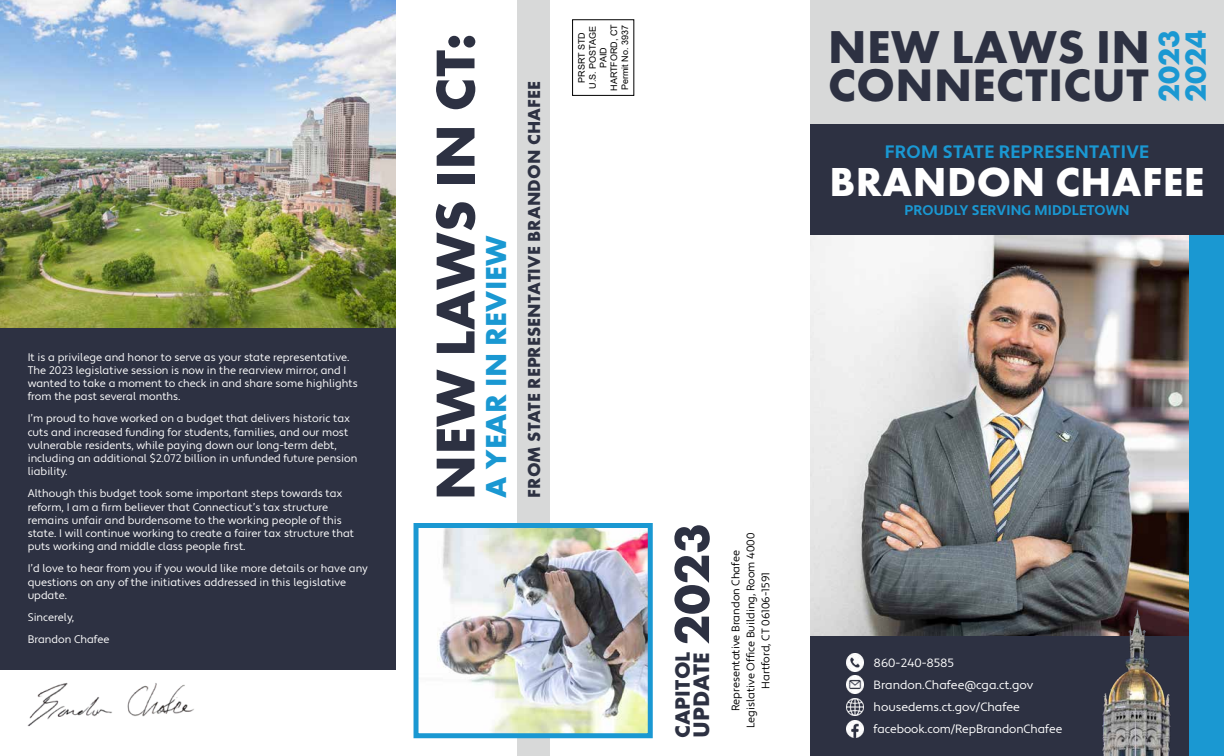
<style>
.page{position:relative;width:1224px;height:756px;background:#fff}
.page>*{position:absolute;margin:0;border:0;box-sizing:border-box;transform-origin:0 0}
.t1{font:700 56.7px "Futura PT";color:#2d3142}
.t2{font:700 47.8px "Futura PT";letter-spacing:.01em;color:#2d3142}
.t3{font:700 47.3px "Futura PT";letter-spacing:.01em;color:#2d3142}
.t4{font:700 42px "Futura PT";letter-spacing:.01em;color:#fff}
.t5{font:700 30.2px/26.7px "Futura PT";color:#1a98d2}
.t6{font:700 30px "Futura PT";letter-spacing:.01em;color:#1a98d2}
.t7{font:700 23.3px "Futura PT";letter-spacing:.01em;color:#2d3142}
.t8{font:700 21.5px "Futura PT";letter-spacing:.01em;color:#2d3142}
.t9{font:700 18px "Futura PT";letter-spacing:.01em;color:#2d3142}
.t10{font:700 18px "Apertura";letter-spacing:.02em;color:#1a98d2}
.t11{font:700 14px "Apertura";letter-spacing:.01em;color:#1a98d2}
.t12{font:12px/22px "Apertura";color:#fff}
.t13{font:11px/13.2px "Apertura";color:#fff}
.t14{font:11px/15px "Apertura";color:#000;text-align:center}
.t15{font:9px/10.8px "Arial";color:#000;text-align:center}
.s1{font-size:50.8px}
</style>
<div class="page">
<img style="left:0;top:0;width:396px;height:328px">
<div style="left:0;top:328px;width:396px;height:342px;background:#2d3142"></div>
<img style="left:28px;top:683px;width:166px;height:44px">
<div style="left:517px;top:0;width:32px;height:756px;background:#d8d9d9"></div>
<img style="left:437px;top:529px;width:210px;height:203px">
<div style="left:414px;top:523px;width:239px;height:215px;border:5px solid #1a98d2"></div>
<div style="left:572px;top:19px;width:62px;height:77px;border:1px solid #000"></div>
<div style="left:810px;top:123px;width:414px;height:633px;background:#2d3142"></div>
<div style="left:810px;top:0;width:414px;height:123px;background:#d8d9d9"></div>
<img style="left:810px;top:236px;width:379px;height:400px">
<img style="left:846px;top:654px;width:17px;height:17px">
<img style="left:846px;top:720px;width:17px;height:18px">
<img style="left:846px;top:676px;width:17px;height:17px">
<img style="left:846px;top:698px;width:17px;height:18px">
<img style="left:1100px;top:606px;width:73px;height:150px">
<div style="left:1189px;top:236px;width:35px;height:520px;background:#1a98d2"></div>
<p class="t13" style="left:28px;top:351px;width:332px">It is a privilege and honor to serve as your state representative.<br>The 2023 legislative session is now in the rearview mirror, and I wanted to take a moment to check in and share some highlights from the past several months.</p>
<p class="t13" style="left:28px;top:412px;width:331px">I’m proud to have worked on a budget that delivers historic tax cuts and increased funding for students, families, and our most vulnerable residents, while paying down our long-term debt, including an additional $2.072 billion in unfunded future pension liability.</p>
<p class="t13" style="left:28px;top:487px;width:328px">Although this budget took some important steps towards tax reform, I am a firm believer that Connecticut’s tax structure remains unfair and burdensome to the working people of this state. I will continue working to create a fairer tax structure that puts working and middle class people first.</p>
<p class="t13" style="left:28px;top:562px;width:342px">I’d love to hear from you if you would like more details or have any questions on any of the initiatives addressed in this legislative update.</p>
<p class="t13" style="left:28px;top:606px;width:83px;line-height:22.2px">Sincerely,<br>Brandon Chafee</p>
<h1 class="t1" style="left:419px;top:500px;width:469px;rotate:-90deg">NEW LAWS IN CT:</h1>
<h3 class="t6" style="left:477px;top:498px;width:264px;rotate:-90deg">A YEAR IN REVIEW</h3>
<h3 class="t9" style="left:522px;top:498px;width:418px;rotate:-90deg">FROM STATE REPRESENTATIVE BRANDON CHAFEE</h3>
<p class="t15" style="left:576px;top:91px;width:68px;rotate:-90deg">PRSRT STD<br>U.S. POSTAGE<br>PAID<br>HARTFORD, CT<br>Permit No. 3937</p>
<h3 class="t7" style="left:686px;top:738px;width:216px;rotate:-90deg">UPDATE <span class="s1">2023</span></h3>
<p class="t14" style="left:729px;top:728px;width:197px;rotate:-90deg">Representative Brandon Chafee<br>Legislative Office Building, Room 4000<br>Hartford, CT 06106-1591</p>
<h3 class="t8" style="left:669px;top:738px;width:88px;rotate:-90deg">CAPITOL</h3>
<h2 class="t2" style="left:828px;top:16px;width:323px">NEW LAWS IN</h2>
<h3 class="t3" style="left:828px;top:55px;width:322px">CONNECTICUT</h3>
<h3 class="t5" style="left:1155px;top:102px;width:74px;rotate:-90deg">2023<br>2024</h3>
<h3 class="t10" style="left:885px;top:141px;width:266px">FROM STATE REPRESENTATIVE</h3>
<h3 class="t4" style="left:830px;top:155px;width:376px">BRANDON CHAFEE</h3>
<p class="t11" style="left:904px;top:201px;width:227px">PROUDLY SERVING MIDDLETOWN</p>
<p class="t12" style="left:874px;top:653px;width:190px">860-240-8585<br>Brandon.Chafee@cga.ct.gov housedems.ct.gov/Chafee facebook.com/RepBrandonChafee</p>
</div>
